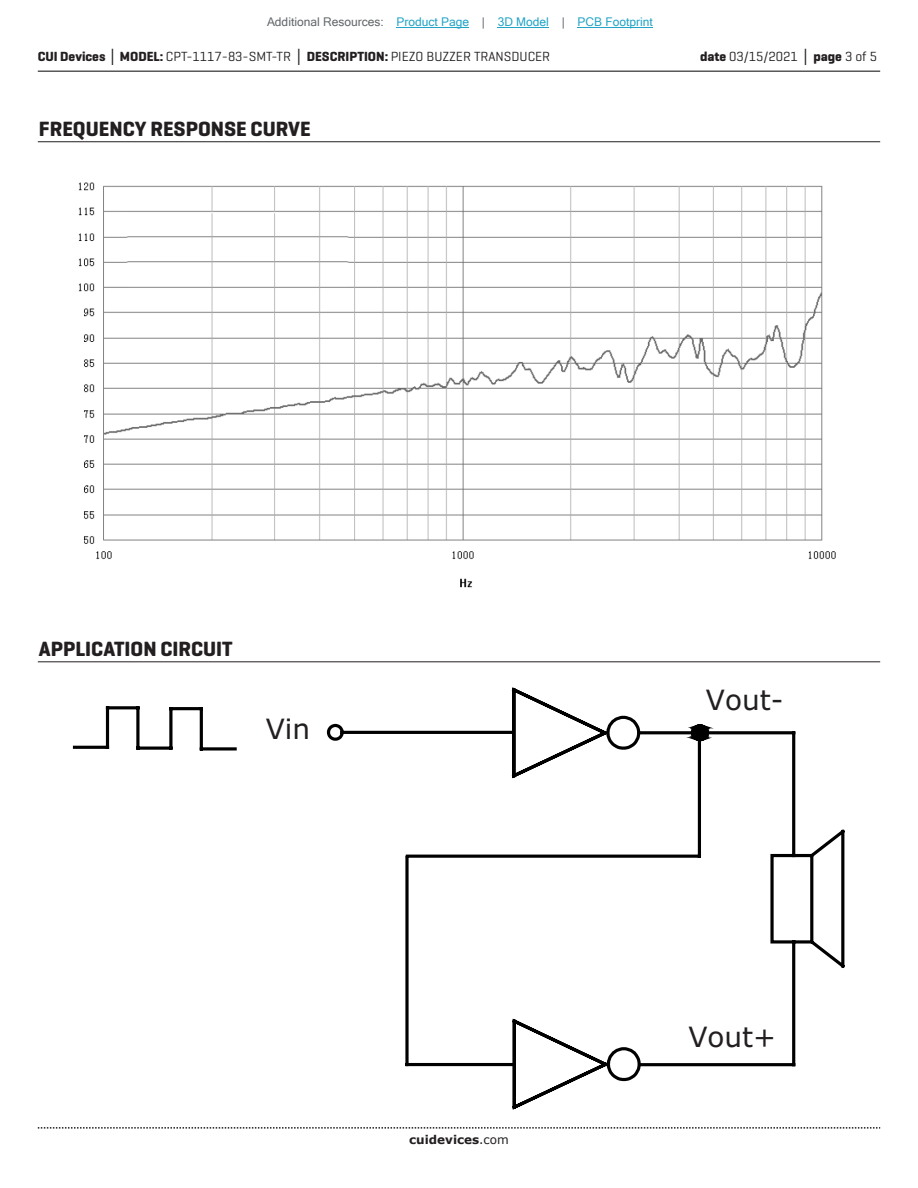
<style>
.page{position:relative;width:918px;height:1188px;background:#fff}
.page>*{position:absolute;margin:0;border:0;box-sizing:border-box;transform-origin:0 0}
.t1{font:27.9px "Verdana";color:#231f20}
.t2{font:700 21px "Geogrotesque";color:#231f20}
.t3{font:13.5px "Geogrotesque";color:#231f20}
.t4{font:12px "Microsoft Sans Serif";color:#23a4c6}
.t5{font:700 12px "Verdana";color:#231f20}
.s1{color:#63676b}
.s2{font-weight:700}
.s3{font-family:"Verdana";font-weight:700}
.s4{font-weight:400}
</style>
<div class="page">
<hr style="left:38px;top:71px;width:842px;height:1px;background:#231f20">
<svg style="left:38px;top:1127px;width:842px;height:2px"></svg>
<hr style="left:38px;top:661px;width:842px;height:1px;background:#231f20">
<hr style="left:38px;top:141px;width:842px;height:1px;background:#231f20">
<img style="left:78px;top:182px;width:758px;height:406px">
<svg style="left:73px;top:706px;width:772px;height:361px"></svg>
<svg style="left:510px;top:687px;width:132px;height:423px"></svg>
<svg style="left:746px;top:722px;width:83px;height:21px"></svg>
<svg style="left:404px;top:722px;width:342px;height:346px"></svg>
<hr style="left:397px;top:27px;width:72px;height:1px;background:#23a4c6">
<hr style="left:498px;top:27px;width:51px;height:1px;background:#23a4c6">
<hr style="left:578px;top:27px;width:75px;height:1px;background:#23a4c6">
<p class="t4" style="left:267px;top:15px;width:387px"><span class="s1">Additional Resources:</span> Product Page <span class="s1">|</span> 3D Model <span class="s1">|</span> PCB Footprint</p>
<p class="t3" style="left:38px;top:48px;width:514px"><span class="s2">CUI Devices</span> <span class="s3">│</span> <span class="s2">MODEL:</span> CPT-1117-83-SMT-TR <span class="s3">│</span> <span class="s2">DESCRIPTION:</span> PIEZO BUZZER TRANSDUCER</p>
<p class="t3" style="left:700px;top:48px;width:179px"><span class="s2">date</span> 03/15/2021 <span class="s3">│</span> <span class="s2">page</span> 3 of 5</p>
<h2 class="t2" style="left:39px;top:116px;width:273px">FREQUENCY RESPONSE CURVE</h2>
<h2 class="t2" style="left:39px;top:636px;width:195px">APPLICATION CIRCUIT</h2>
<h1 class="t1" style="left:266px;top:709px;width:46px">Vin</h1>
<p class="t5" style="left:409px;top:1131px;width:101px">cuidevices<span class="s4">.com</span></p>
<h1 class="t1" style="left:706px;top:681px;width:79px">Vout-</h1>
<h1 class="t1" style="left:688px;top:1018px;width:89px">Vout+</h1>
</div>
